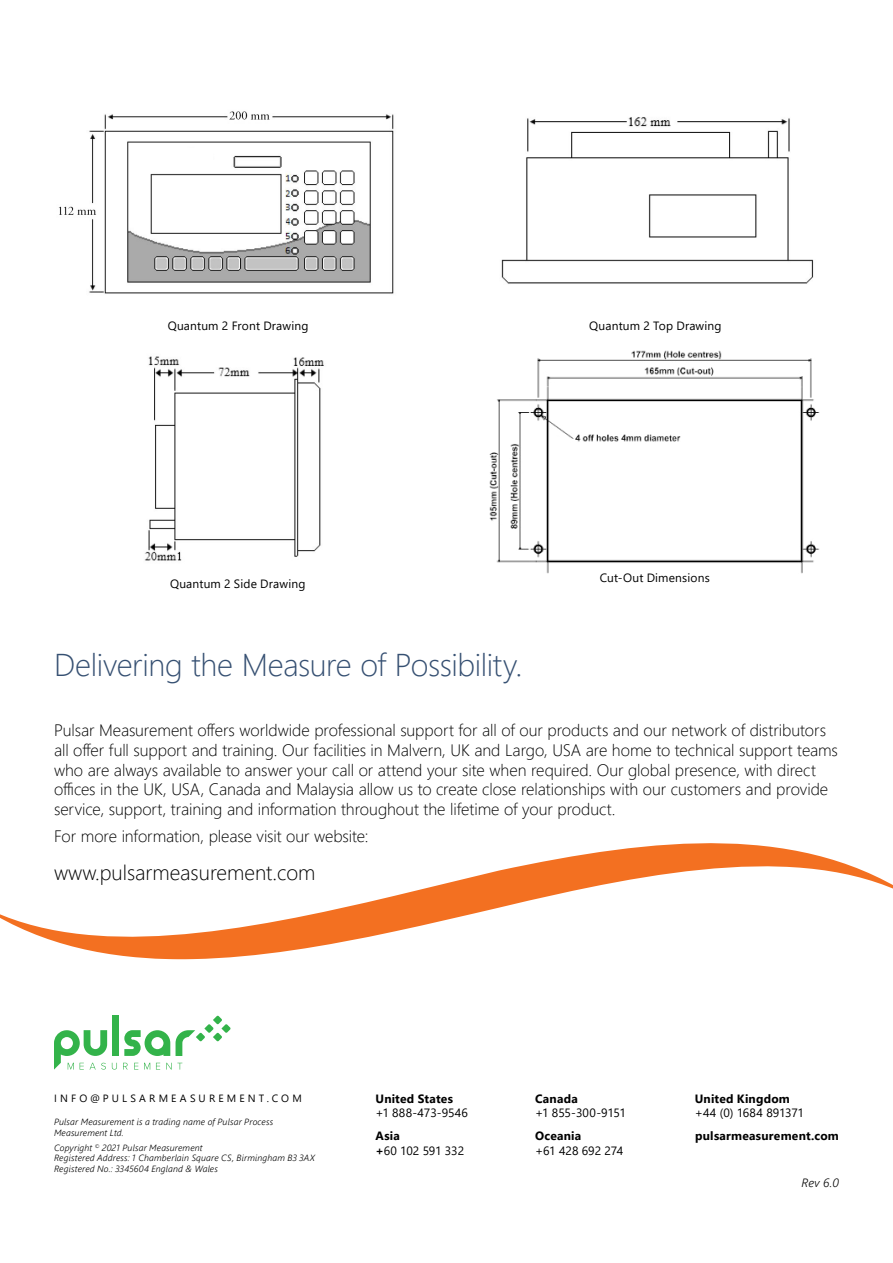
<style>
.page{position:relative;width:893px;height:1263px;background:#fff}
.page>*{position:absolute;margin:0;border:0;box-sizing:border-box;transform-origin:0 0}
.t1{font:300 31.5px "Segoe UI";letter-spacing:-.015em;color:#365072}
.t2{font:300 21px "Segoe UI";color:#000}
.t3{font:300 16.5px/19.8px "Segoe UI";letter-spacing:-.005em;color:#000}
.t4{font:12px "Segoe UI";letter-spacing:.01em;color:#000}
.t5{font:700 12px "Segoe UI";letter-spacing:.015em;color:#000}
.t6{font:12px "Segoe UI";letter-spacing:-.015em;color:#000}
.t7{font:12px/14.4px "Segoe UI";letter-spacing:-.01em;color:#000}
.t8{font:italic 300 12px "Segoe UI";color:#000}
.t9{font:10.5px "Segoe UI";letter-spacing:.3em;color:#000}
.t10{font:italic 300 9px/10.5px "Segoe UI";letter-spacing:.02em;color:#000}
.s1{font-weight:700}
</style>
<div class="page">
<svg style="left:0;top:843px;width:893px;height:116px"></svg>
<div style="left:112px;top:1016px;width:7px;height:40px;background:#33b34a"></div>
<svg style="left:124px;top:1030px;width:46px;height:26px"></svg>
<svg style="left:176px;top:1016px;width:55px;height:40px"></svg>
<svg style="left:54px;top:1030px;width:63px;height:39px"></svg>
<svg style="left:123px;top:1063px;width:5px;height:6px"></svg>
<svg style="left:134px;top:1063px;width:4px;height:6px"></svg>
<svg style="left:144px;top:1063px;width:6px;height:6px"></svg>
<svg style="left:156px;top:1063px;width:4px;height:6px"></svg>
<svg style="left:166px;top:1063px;width:16px;height:6px"></svg>
<img style="left:144px;top:356px;width:180px;height:205px">
<img style="left:490px;top:350px;width:330px;height:223px">
<img style="left:59px;top:111px;width:335px;height:183px">
<img style="left:501px;top:117px;width:313px;height:167px">
<div style="left:153px;top:148px;width:60px;height:23px;background:#fff"></div>
<p class="t4" style="left:168px;top:314px;width:142px">Quantum 2 Front Drawing</p>
<p class="t4" style="left:589px;top:314px;width:134px">Quantum 2 Top Drawing</p>
<p class="t4" style="left:170px;top:573px;width:137px">Quantum 2 Side Drawing</p>
<h1 class="t1" style="left:54px;top:635px;width:470px">Delivering the Measure of Possibility.</h1>
<p class="t4" style="left:600px;top:566px;width:112px">Cut-Out Dimensions</p>
<p class="t3" style="left:54px;top:719px;width:785px">Pulsar Measurement offers worldwide professional support for all of our products and our network of distributors all offer full support and training. Our facilities in Malvern, UK and Largo, USA are home to technical support teams who are always available to answer your call or attend your site when required. Our global presence, with direct offices in the UK, USA, Canada and Malaysia allow us to create close relationships with our customers and provide service, support, training and information throughout the lifetime of your product.</p>
<p class="t3" style="left:54px;top:824px;width:316px">For more information, please visit our website:</p>
<p class="t2" style="left:54px;top:853px;width:263px">www.pulsarmeasurement.com</p>
<p class="t9" style="left:54px;top:1088px;width:249px">INFO@PULSARMEASUREMENT.COM</p>
<p class="t5" style="left:695px;top:1087px;width:97px">United Kingdom</p>
<p class="t6" style="left:695px;top:1101px;width:111px">+44 (0) 1684 891371</p>
<p class="t5" style="left:375px;top:1087px;width:79px">United States</p>
<p class="t4" style="left:375px;top:1101px;width:94px">+1 888-473-9546</p>
<p class="t5" style="left:535px;top:1087px;width:44px">Canada</p>
<p class="t6" style="left:535px;top:1101px;width:92px">+1 855-300-9151</p>
<p class="t10" style="left:54px;top:1115px;width:221px">Pulsar Measurement is a trading name of Pulsar Process<br>Measurement Ltd.</p>
<p class="t10" style="left:54px;top:1141px;width:263px">Copyright <sup>©</sup> 2021 Pulsar Measurement<br>Registered Address: 1 Chamberlain Square CS, Birmingham B3 3AX<br>Registered No.: 3345604 England &amp; Wales</p>
<p class="t7" style="left:375px;top:1128px;width:90px"><span class="s1">Asia<br>+</span>60 102 591 332</p>
<p class="t5" style="left:695px;top:1125px;width:145px">pulsarmeasurement.com</p>
<p class="t5" style="left:535px;top:1125px;width:48px">Oceania</p>
<p class="t4" style="left:535px;top:1139px;width:90px">+61 428 692 274</p>
<p class="t8" style="left:801px;top:1171px;width:39px">Rev 6.0</p>
</div>
